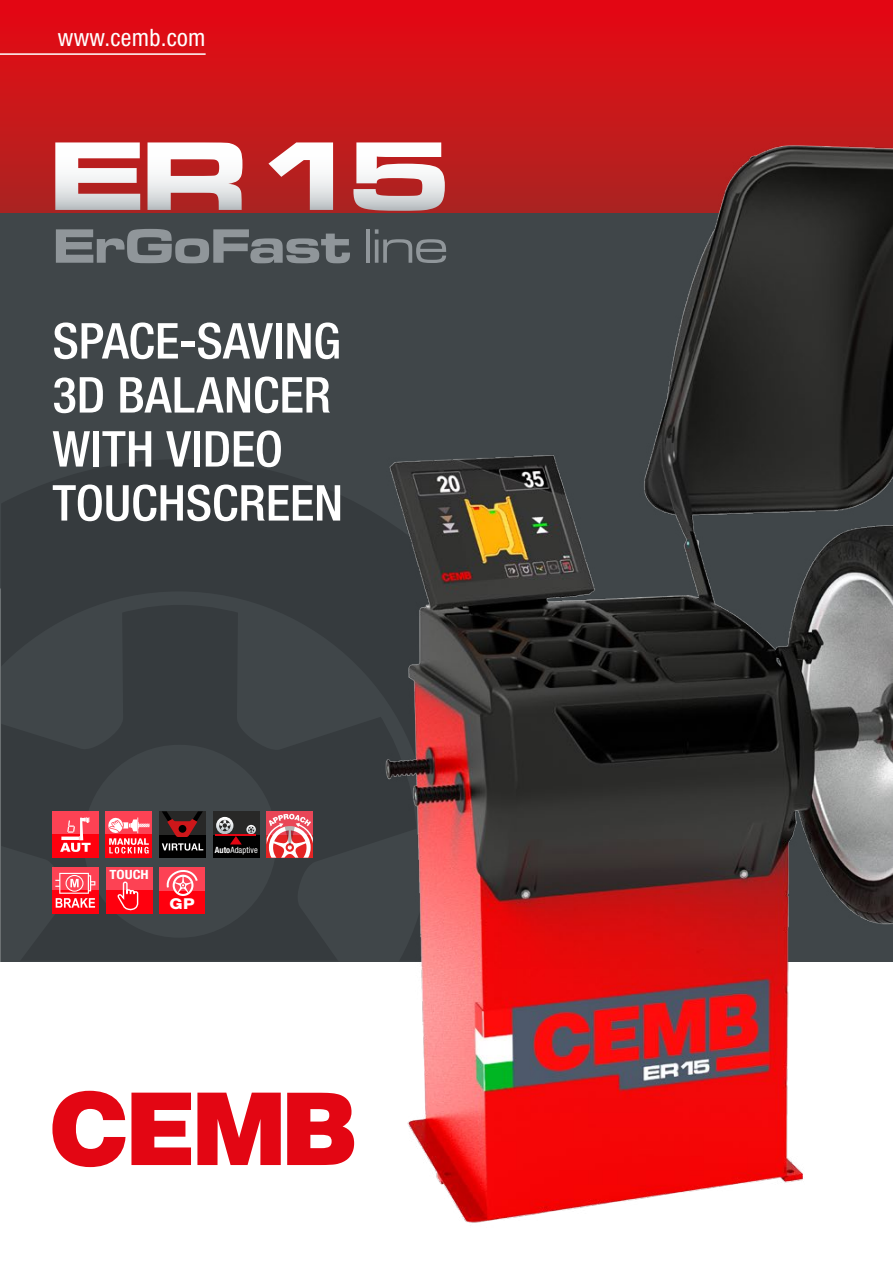
<style>
.page{position:relative;width:893px;height:1263px;background:#fff}
.page>*{position:absolute;margin:0;border:0;box-sizing:border-box;transform-origin:0 0}
.t1{font:101.25px "Microgramma D Bold Exte";color:#fff;scale:1.13 1}
.t2{font:50.1px "Microgramma D Bold Exte";letter-spacing:.01em;color:#90969a}
.t3{font:500 condensed 49.5px/54px "Helvetica Neue LT Std";letter-spacing:-.005em;color:#fff}
.t4{font:condensed 24px "Helvetica Neue LT Std";letter-spacing:.01em;color:#fff}
.t5{font:800 15px "Helvetica Neue LT Std";color:#fff;scale:1.13 1}
.t6{font:700 condensed 12.75px "Helvetica Neue LT Std";color:#fff;scale:1.16 1}
.t7{font:condensed 8.7px "Helvetica Neue LT Std";letter-spacing:.01em;color:#fff}
.s1{font-family:"Microgramma D Medi Exte"}
.s2{font-weight:700}
</style>
<div class="page">
<svg style="left:0;top:212px;width:316px;height:750px;background:#3c4144"></svg>
<div style="left:0;top:0;width:893px;height:212px;background:linear-gradient(to bottom,#e80713,#ac2521)"></div>
<hr style="left:0;top:53px;width:206px;height:2px;background:#fff">
<img style="left:316px;top:119px;width:577px;height:1104px">
<div style="left:213px;top:834px;width:46px;height:24px;background:#000"></div>
<div style="left:213px;top:811px;width:46px;height:23px;background:#282827"></div>
<svg style="left:216px;top:817px;width:40px;height:27px"></svg>
<div style="left:106px;top:811px;width:46px;height:24px;background:#fd4254"></div>
<div style="left:106px;top:834px;width:46px;height:24px;background:#ff000e"></div>
<svg style="left:108px;top:817px;width:42px;height:36px"></svg>
<div style="left:52px;top:811px;width:46px;height:24px;background:#fd4254"></div>
<div style="left:52px;top:834px;width:46px;height:24px;background:#ff000e"></div>
<svg style="left:60px;top:817px;width:31px;height:35px"></svg>
<div style="left:159px;top:834px;width:47px;height:24px;background:#000"></div>
<div style="left:159px;top:811px;width:47px;height:24px;background:#282827"></div>
<svg style="left:162px;top:843px;width:41px;height:7px"></svg>
<svg style="left:162px;top:811px;width:41px;height:26px"></svg>
<div style="left:179px;top:825px;width:7px;height:8px;background:#000;border-radius:50%"></div>
<div style="left:52px;top:867px;width:47px;height:23px;background:#fd4254"></div>
<div style="left:52px;top:890px;width:47px;height:23px;background:#ff000e"></div>
<svg style="left:55px;top:873px;width:40px;height:35px"></svg>
<div style="left:106px;top:867px;width:46px;height:23px;background:#fd4254"></div>
<div style="left:106px;top:890px;width:46px;height:23px;background:#ff000e"></div>
<svg style="left:117px;top:881px;width:22px;height:30px"></svg>
<div style="left:159px;top:890px;width:46px;height:23px;background:#ff000e"></div>
<div style="left:159px;top:867px;width:46px;height:23px;background:#fd4254"></div>
<svg style="left:165px;top:870px;width:33px;height:26px"></svg>
<svg style="left:52px;top:1091px;width:302px;height:76px"></svg>
<div style="left:267px;top:811px;width:46px;height:24px;background:#e94657"></div>
<svg style="left:267px;top:814px;width:46px;height:44px"></svg>
<p class="t4" style="left:58px;top:24px;width:149px">www.cemb.com</p>
<h1 class="t1" style="left:50px;top:107px;width:357px">ER 15</h1>
<p class="t2" style="left:54px;top:212px;width:395px">ErGoFast <span class="s1">line</span></p>
<p class="t3" style="left:52px;top:313px;width:292px">SPACE-SAVING<br>3D BALANCER<br>WITH VIDEO<br>TOUCHSCREEN</p>
<p class="t6" style="left:109px;top:867px;width:35px">TOUCH</p>
<p class="t5" style="left:169px;top:895px;width:24px">GP</p>
<p class="t7" style="left:215px;top:845px;width:45px"><span class="s2">Auto</span>Adaptive</p>
</div>
